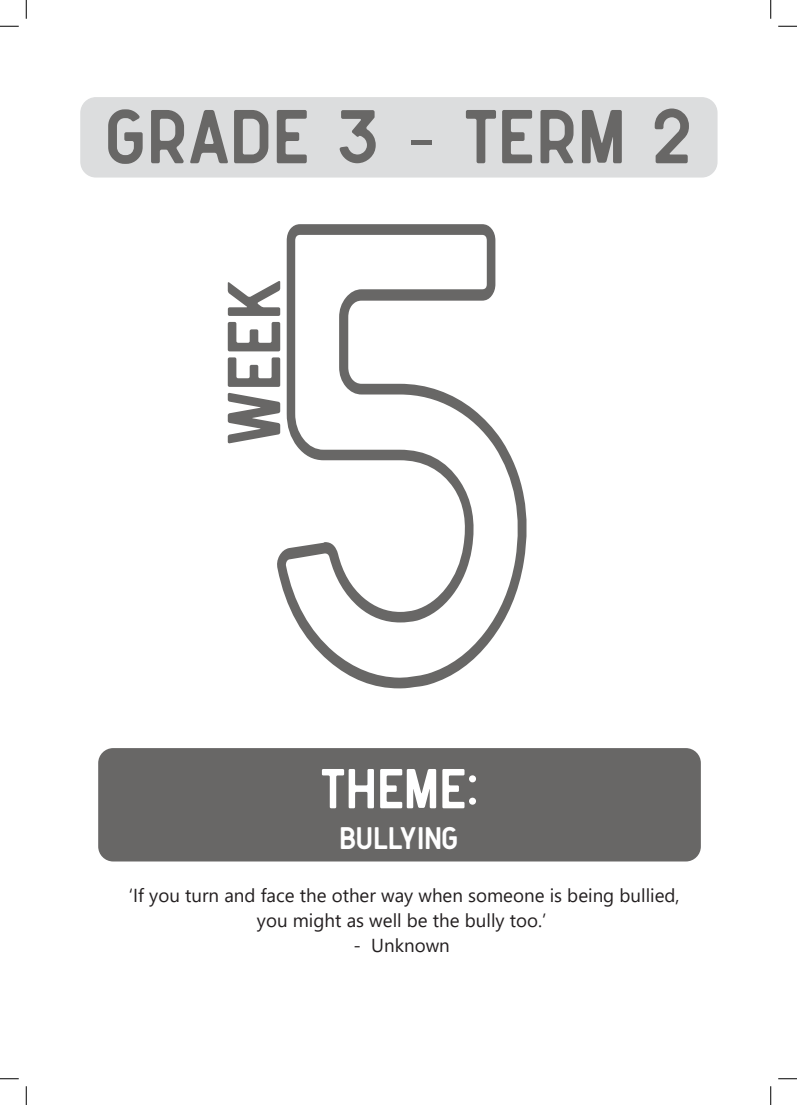
<style>
.page{position:relative;width:797px;height:1105px;background:#fff}
.page>*{position:absolute;margin:0;border:0;box-sizing:border-box;transform-origin:0 0}
.t1{font:665px "Florest Outline";color:#686766;scale:.8 1}
.t2{font:76.25px "Florest";letter-spacing:.03em;color:#686766}
.t3{font:75px "Florest";color:#686766}
.t4{font:56.25px "Florest";letter-spacing:.015em;color:#fff}
.t5{font:31.25px "Florest";color:#fff}
.Table_of_Contents{font:18.75px/25px "Segoe UI";color:#231f20;text-align:center}
.s1{font-family:"Segoe UI"}
</style>
<div class="page">
<div style="left:98px;top:748px;width:603px;height:113px;background:#686766;border-radius:15px"></div>
<div style="left:81px;top:98px;width:636px;height:79px;background:#dcddde;border-radius:15px"></div>
<div style="left:80px;top:97px;width:637px;height:81px;border:1px solid #dcddde;border-radius:15px"></div>
<svg style="left:0;top:25px;width:19px;height:2px"></svg>
<svg style="left:778px;top:25px;width:19px;height:2px"></svg>
<svg style="left:0;top:1078px;width:19px;height:1px"></svg>
<svg style="left:778px;top:1078px;width:19px;height:1px"></svg>
<svg style="left:25px;top:0;width:2px;height:19px"></svg>
<svg style="left:25px;top:1086px;width:2px;height:19px"></svg>
<svg style="left:770px;top:0;width:1px;height:19px"></svg>
<svg style="left:770px;top:1086px;width:1px;height:19px"></svg>
<p class="t2" style="left:105px;top:102px;width:588px">GRADE 3 <span class="s1">-</span> TERM 2</p>
<p class="t1" style="left:255px;top:156px;width:367px">5</p>
<p class="t3" style="left:220px;top:446px;width:170px;rotate:-90deg">WEEK</p>
<p class="t4" style="left:319px;top:763px;width:160px">THEME:</p>
<p class="t5" style="left:340px;top:824px;width:120px">BULLYING</p>
<p class="Table_of_Contents" style="left:129px;top:881px;width:552px">‘If you turn and face the other way when someone is being bullied, you might as well be the bully too.’</p>
<p class="Table_of_Contents" style="left:353px;top:931px;width:98px">- Unknown</p>
</div>
